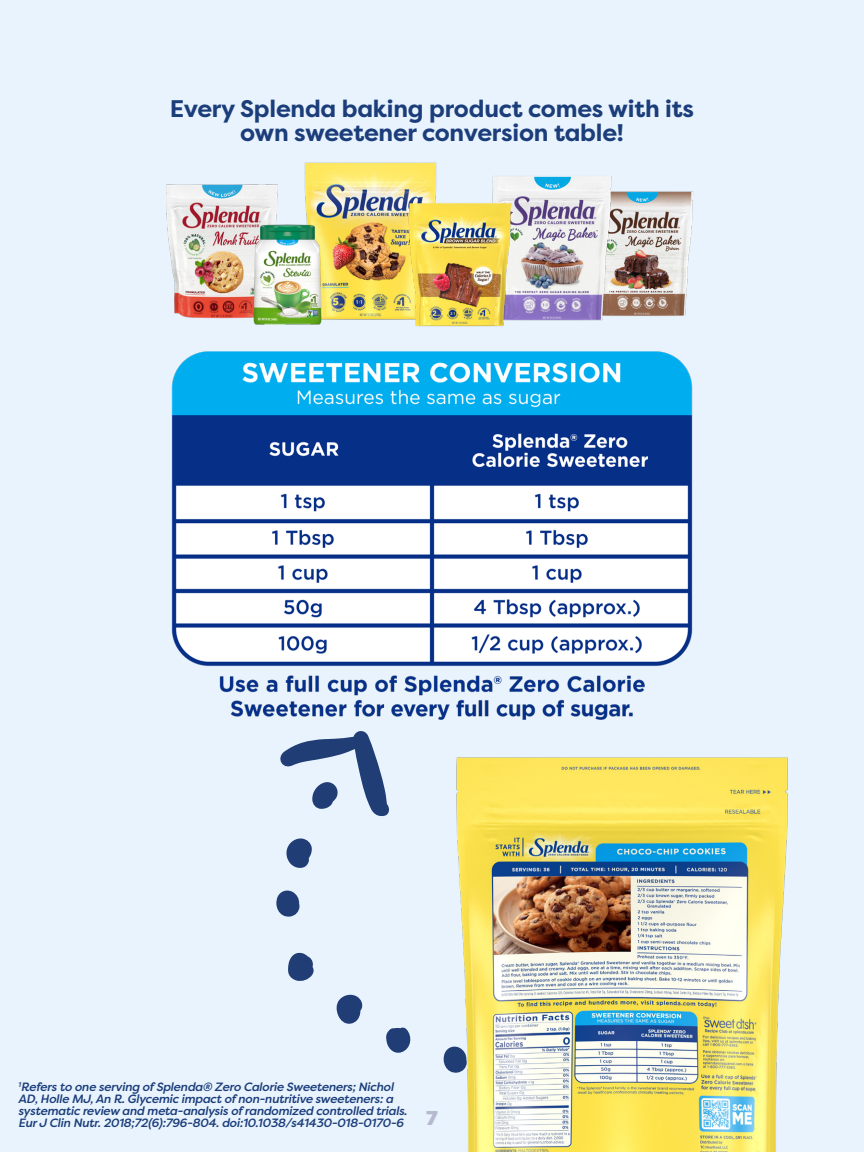
<style>
.page{position:relative;width:864px;height:1152px;background:#e8f3fd}
.page>*{position:absolute;margin:0;border:0;box-sizing:border-box;transform-origin:0 0}
.t1{font:700 24px/24px "Filson Pro";letter-spacing:-.01em;color:#1b3d7a;text-align:center}
.t2{font:900 20px "Filson Pro";color:#b7b9d1}
.t3{font:italic 500 12px/12px "Filson Pro";letter-spacing:-.02em;color:#1b3d7a}
</style>
<div class="page">
<img style="left:456px;top:757px;width:332px;height:395px">
<img style="left:171px;top:351px;width:536px;height:440px">
<svg style="left:386px;top:1027px;width:25px;height:26px"></svg>
<svg style="left:336px;top:994px;width:27px;height:30px"></svg>
<svg style="left:288px;top:952px;width:26px;height:29px"></svg>
<svg style="left:276px;top:890px;width:23px;height:27px"></svg>
<svg style="left:443px;top:1045px;width:24px;height:29px"></svg>
<svg style="left:286px;top:838px;width:26px;height:30px"></svg>
<svg style="left:279px;top:730px;width:111px;height:87px"></svg>
<img style="left:166px;top:184px;width:112px;height:135px">
<img style="left:629px;top:191px;width:65px;height:125px">
<img style="left:492px;top:176px;width:137px;height:145px">
<img style="left:304px;top:162px;width:133px;height:158px">
<img style="left:397px;top:201px;width:126px;height:126px">
<img style="left:235px;top:222px;width:106px;height:103px">
<p class="t1" style="left:170px;top:97px;width:526px">Every Splenda baking product comes with its own sweetener conversion table!</p>
<p class="t3" style="left:18px;top:1081px;width:390px"><sup>1</sup>Refers to one serving of Splenda®️ Zero Calorie Sweeteners; Nichol AD, Holle MJ, An R. Glycemic impact of non-nutritive sweeteners: a systematic review and meta-analysis of randomized controlled trials.<br>Eur J Clin Nutr. 2018;72(6):796-804. doi:10.1038/s41430-018-0170-6</p>
<p class="t2" style="left:426px;top:1105px;width:13px">7</p>
</div>
